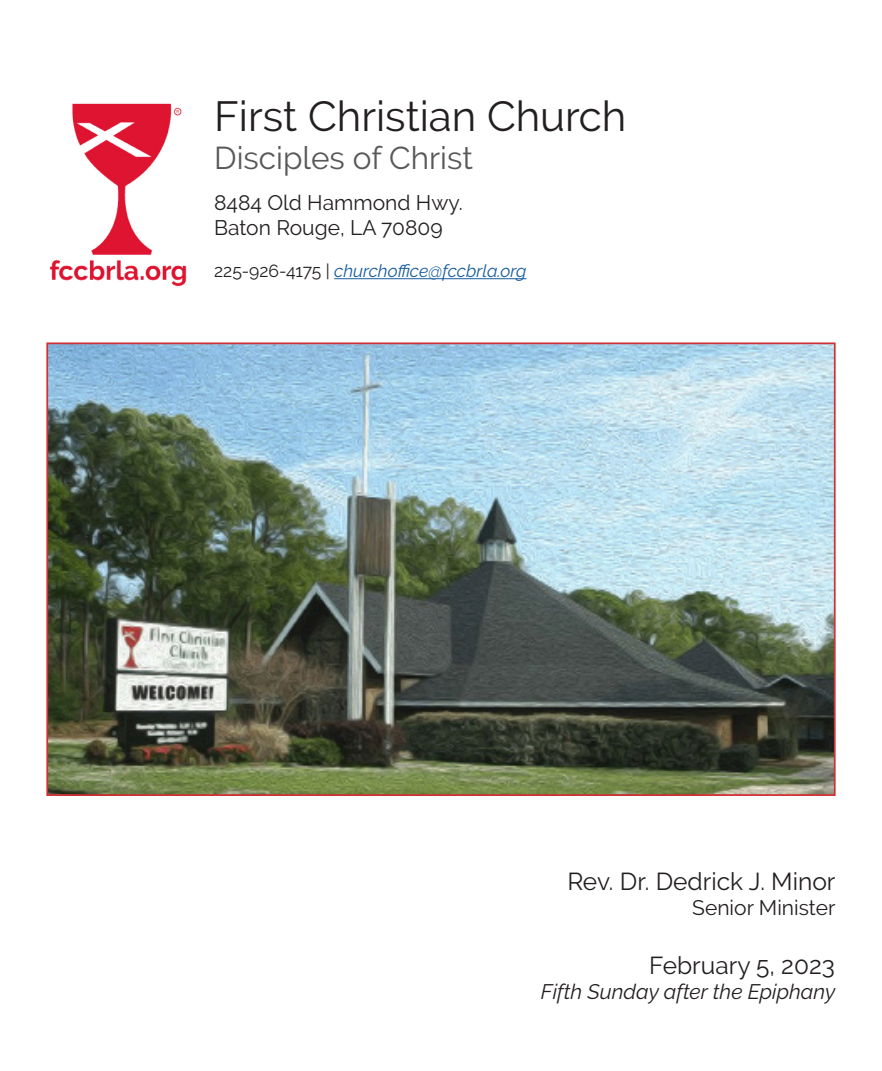
<style>
.page{position:relative;width:882px;height:1071px;background:#fff}
.page>*{position:absolute;margin:0;border:0;box-sizing:border-box;transform-origin:0 0}
.t1{font:42px "Raleway";color:#231f20}
.t2{font:31.5px "Raleway";color:#57585a}
.t3{font:24.5px "Raleway";color:#231f20}
.t4{font:21px "Raleway";color:#231f20}
.t5{font:italic 21px "Raleway";color:#231f20}
.t6{font:italic 17.5px "Raleway";color:#175d9e}
.s1{font-style:normal;color:#231f20}
</style>
<div class="page">
<img style="left:49px;top:103px;width:138px;height:183px">
<hr style="left:334px;top:278px;width:193px;height:1px;background:#175d9e">
<img style="left:49px;top:345px;width:784px;height:448px">
<div style="left:46px;top:342px;width:790px;height:454px;border:2px solid #d03135"></div>
<p class="t1" style="left:214px;top:92px;width:414px">First Christian Church</p>
<p class="t2" style="left:214px;top:140px;width:260px">Disciples of Christ</p>
<p class="t4" style="left:214px;top:191px;width:250px">8484 Old Hammond Hwy.</p>
<p class="t4" style="left:214px;top:216px;width:230px">Baton Rouge, LA 70809</p>
<p class="t6" style="left:214px;top:261px;width:314px"><span class="s1">225-926-4175 |</span> churchoffice@fccbrla.org</p>
<p class="t3" style="left:567px;top:867px;width:270px">Rev. Dr. Dedrick J. Minor</p>
<p class="t4" style="left:692px;top:896px;width:145px">Senior Minister</p>
<p class="t3" style="left:649px;top:951px;width:187px">February 5, 2023</p>
<p class="t5" style="left:541px;top:980px;width:296px">Fifth Sunday after the Epiphany</p>
</div>
